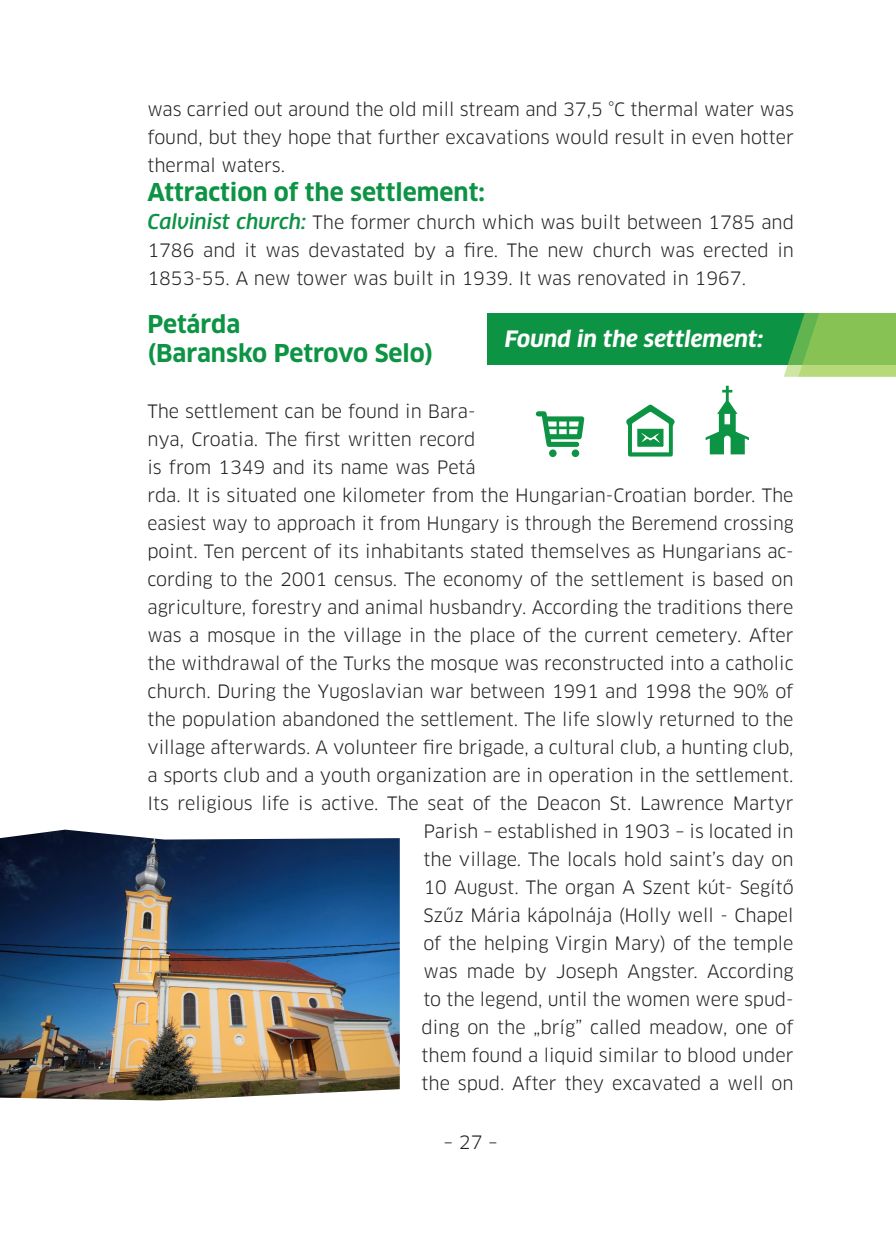
<style>
.page{position:relative;width:896px;height:1248px;background:#fff}
.page>*{position:absolute;margin:0;border:0;box-sizing:border-box;transform-origin:0 0}
.t1{font:700 24px "Clan Pro";color:#0d9344}
.t2{font:italic 700 22px "Clan Pro";color:#fff}
.t3{font:18px/28px "Clan Pro";color:#231f20;text-align:justify}
.s1{font-weight:500;font-style:italic;font-size:20px;color:#0d9344}
</style>
<div class="page">
<div style="left:487px;top:313px;width:409px;height:52px;background:#0d9344"></div>
<svg style="left:783px;top:313px;width:113px;height:64px;background:#81c15a"></svg>
<svg style="left:626px;top:404px;width:49px;height:52px"></svg>
<svg style="left:705px;top:386px;width:44px;height:68px"></svg>
<svg style="left:536px;top:411px;width:48px;height:36px"></svg>
<div style="left:549px;top:449px;width:8px;height:8px;background:#0d9344;border-radius:50%"></div>
<div style="left:571px;top:449px;width:8px;height:8px;background:#0d9344;border-radius:50%"></div>
<img style="left:0;top:829px;width:400px;height:271px">
<p class="t3" style="left:147px;top:96px;width:648px">was carried out around the old mill stream and 37,5 °C thermal water was found, but they hope that further excavations would result in even hotter thermal waters.</p>
<p class="t1" style="left:147px;top:178px;width:339px">Attraction of the settlement:</p>
<p class="t3" style="left:147px;top:208px;width:648px"><span class="s1">Calvinist church:</span> The former church which was built between 1785 and 1786 and it was devastated by a fire. The new church was erected in 1853-55. A new tower was built in 1939. It was renovated in 1967.</p>
<p class="t1" style="left:147px;top:310px;width:94px">Petárda</p>
<p class="t1" style="left:147px;top:338px;width:287px">(Baransko Petrovo Selo)</p>
<p class="t3" style="left:147px;top:397px;width:330px">The settlement can be found in Bara-</p>
<p class="t3" style="left:147px;top:425px;width:330px">nya, Croatia. The first written record</p>
<p class="t3" style="left:147px;top:453px;width:330px">is from 1349 and its name was Petá</p>
<p class="t3" style="left:147px;top:481px;width:647px">rda. It is situated one kilometer from the Hungarian-Croatian border. The</p>
<p class="t3" style="left:147px;top:509px;width:648px">easiest way to approach it from Hungary is through the Beremend crossing</p>
<p class="t3" style="left:147px;top:537px;width:648px">point. Ten percent of its inhabitants stated themselves as Hungarians ac-</p>
<p class="t3" style="left:147px;top:565px;width:648px">cording to the 2001 census. The economy of the settlement is based on</p>
<p class="t3" style="left:147px;top:593px;width:647px">agriculture, forestry and animal husbandry. According the traditions there</p>
<p class="t3" style="left:147px;top:621px;width:648px">was a mosque in the village in the place of the current cemetery. After</p>
<p class="t3" style="left:147px;top:649px;width:648px">the withdrawal of the Turks the mosque was reconstructed into a catholic</p>
<p class="t3" style="left:147px;top:677px;width:647px">church. During the Yugoslavian war between 1991 and 1998 the 90% of</p>
<p class="t3" style="left:147px;top:705px;width:647px">the population abandoned the settlement. The life slowly returned to the</p>
<p class="t3" style="left:147px;top:733px;width:647px">village afterwards. A volunteer fire brigade, a cultural club, a hunting club,</p>
<p class="t3" style="left:147px;top:761px;width:647px">a sports club and a youth organization are in operation in the settlement.</p>
<p class="t3" style="left:147px;top:789px;width:647px">Its religious life is active. The seat of the Deacon St. Lawrence Martyr</p>
<p class="t3" style="left:423px;top:817px;width:371px">Parish – established in 1903 – is located in</p>
<p class="t3" style="left:423px;top:845px;width:371px">the village. The locals hold saint’s day on</p>
<p class="t3" style="left:423px;top:873px;width:372px">10 August. The organ A Szent kút- Segítő</p>
<p class="t3" style="left:423px;top:901px;width:371px">Szűz Mária kápolnája (Holly well - Chapel</p>
<p class="t3" style="left:423px;top:929px;width:371px">of the helping Virgin Mary) of the temple</p>
<p class="t3" style="left:423px;top:957px;width:372px">was made by Joseph Angster. According</p>
<p class="t3" style="left:423px;top:985px;width:372px">to the legend, until the women were spud-</p>
<p class="t3" style="left:421px;top:1013px;width:374px">ding on the „bríg” called meadow, one of</p>
<p class="t3" style="left:421px;top:1041px;width:373px">them found a liquid similar to blood under</p>
<p class="t3" style="left:421px;top:1069px;width:373px">the spud. After they excavated a well on</p>
<p class="t2" style="left:505px;top:326px;width:260px">Found in the settlement:</p>
<p class="t3" style="left:443px;top:1127px;width:56px">– 27 –</p>
</div>
